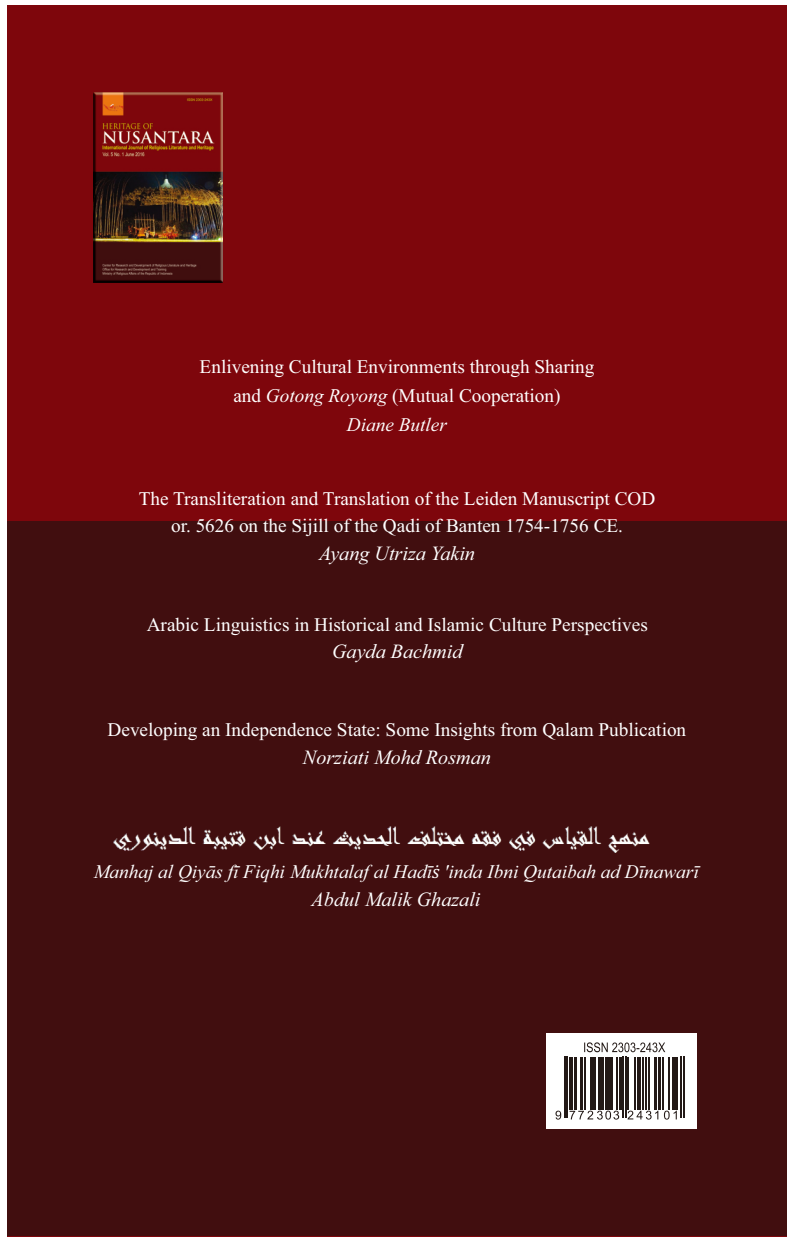
<style>
.page{position:relative;width:794px;height:1241px;background:#fff}
.page>*{position:absolute;margin:0;border:0;box-sizing:border-box;transform-origin:0 0}
.t1{font:italic 20.12px "Times New Roman";color:#fff}
.t2{font:19.25px/28.7px "Times New Roman";color:#fff;text-align:center}
.t3{font:italic 19.25px "Times New Roman";color:#fff}
.s1{font-style:italic}
.s2{font-family:"Cambria"}
</style>
<div class="page">
<div style="left:7px;top:5px;width:779px;height:1230px;background:#7e060c"></div>
<div style="left:7px;top:521px;width:779px;height:714px;background:#410e0f"></div>
<div style="left:546px;top:1032px;width:151px;height:96px;background:#fff"></div>
<hr style="left:564px;top:1056px;width:2px;height:61px;background:#231916">
<hr style="left:566px;top:1056px;width:2px;height:61px;background:#231916">
<hr style="left:569px;top:1056px;width:4px;height:53px;background:#231916">
<hr style="left:574px;top:1056px;width:3px;height:53px;background:#231916">
<hr style="left:580px;top:1056px;width:2px;height:53px;background:#231916">
<hr style="left:584px;top:1056px;width:2px;height:53px;background:#231916">
<hr style="left:590px;top:1056px;width:3px;height:53px;background:#231916">
<hr style="left:593px;top:1056px;width:2px;height:53px;background:#231916">
<hr style="left:598px;top:1056px;width:3px;height:53px;background:#231916">
<hr style="left:602px;top:1056px;width:2px;height:53px;background:#231916">
<hr style="left:606px;top:1056px;width:3px;height:53px;background:#231916">
<hr style="left:610px;top:1056px;width:3px;height:53px;background:#231916">
<hr style="left:616px;top:1056px;width:2px;height:53px;background:#231916">
<hr style="left:619px;top:1056px;width:2px;height:53px;background:#231916">
<hr style="left:622px;top:1056px;width:2px;height:61px;background:#231916">
<hr style="left:625px;top:1056px;width:1px;height:61px;background:#231916">
<hr style="left:627px;top:1056px;width:2px;height:53px;background:#231916">
<hr style="left:633px;top:1056px;width:2px;height:53px;background:#231916">
<hr style="left:637px;top:1056px;width:3px;height:53px;background:#231916">
<hr style="left:642px;top:1056px;width:2px;height:53px;background:#231916">
<hr style="left:645px;top:1056px;width:1px;height:53px;background:#231916">
<hr style="left:647px;top:1056px;width:2px;height:53px;background:#231916">
<hr style="left:654px;top:1056px;width:2px;height:53px;background:#231916">
<hr style="left:658px;top:1056px;width:2px;height:53px;background:#231916">
<hr style="left:662px;top:1056px;width:2px;height:53px;background:#231916">
<hr style="left:667px;top:1056px;width:2px;height:53px;background:#231916">
<hr style="left:672px;top:1056px;width:3px;height:53px;background:#231916">
<hr style="left:676px;top:1056px;width:2px;height:53px;background:#231916">
<hr style="left:680px;top:1056px;width:2px;height:61px;background:#231916">
<hr style="left:682px;top:1056px;width:2px;height:61px;background:#231916">
<svg style="left:584px;top:1042px;width:81px;height:10px"></svg>
<svg style="left:555px;top:1110px;width:6px;height:9px"></svg>
<svg style="left:569px;top:1110px;width:50px;height:9px"></svg>
<svg style="left:627px;top:1110px;width:31px;height:9px"></svg>
<svg style="left:664px;top:1110px;width:13px;height:9px"></svg>
<img style="left:93px;top:92px;width:129px;height:190px">
<img style="left:113px;top:826px;width:537px;height:26px">
<p class="t2" style="left:200px;top:354px;width:396px">Enlivening Cultural Environments through Sharing and <span class="s1">Gotong Royong</span> (Mutual Cooperation)<br><span class="s1">Diane Butler</span></p>
<p class="t2" style="left:139px;top:487px;width:518px;line-height:27.3px">The Transliteration and Translation of the Leiden Manuscript COD or. 5626 on the Sijill of the Qadi of Banten 1754-1756 CE.</p>
<p class="t1" style="left:319px;top:545px;width:157px">Ayang Utriza Yakin</p>
<p class="t2" style="left:147px;top:611px;width:502px">Arabic Linguistics in Historical and Islamic Culture Perspectives</p>
<p class="t1" style="left:332px;top:644px;width:132px">Gayda Bachmid</p>
<p class="t2" style="left:108px;top:717px;width:580px">Developing an Independence State: Some Insights from Qalam Publication</p>
<p class="t1" style="left:303px;top:749px;width:189px">Norziati Mohd Rosman</p>
<p class="t3" style="left:93px;top:864px;width:607px">Manhaj al Qiyās fī Fiqhi Mukhtalaf al Hadī<span class="s2">ṡ</span> 'inda Ibni Qutaibah ad Dīnawarī</p>
<p class="t1" style="left:312px;top:891px;width:170px">Abdul Malik Ghazali</p>
</div>
